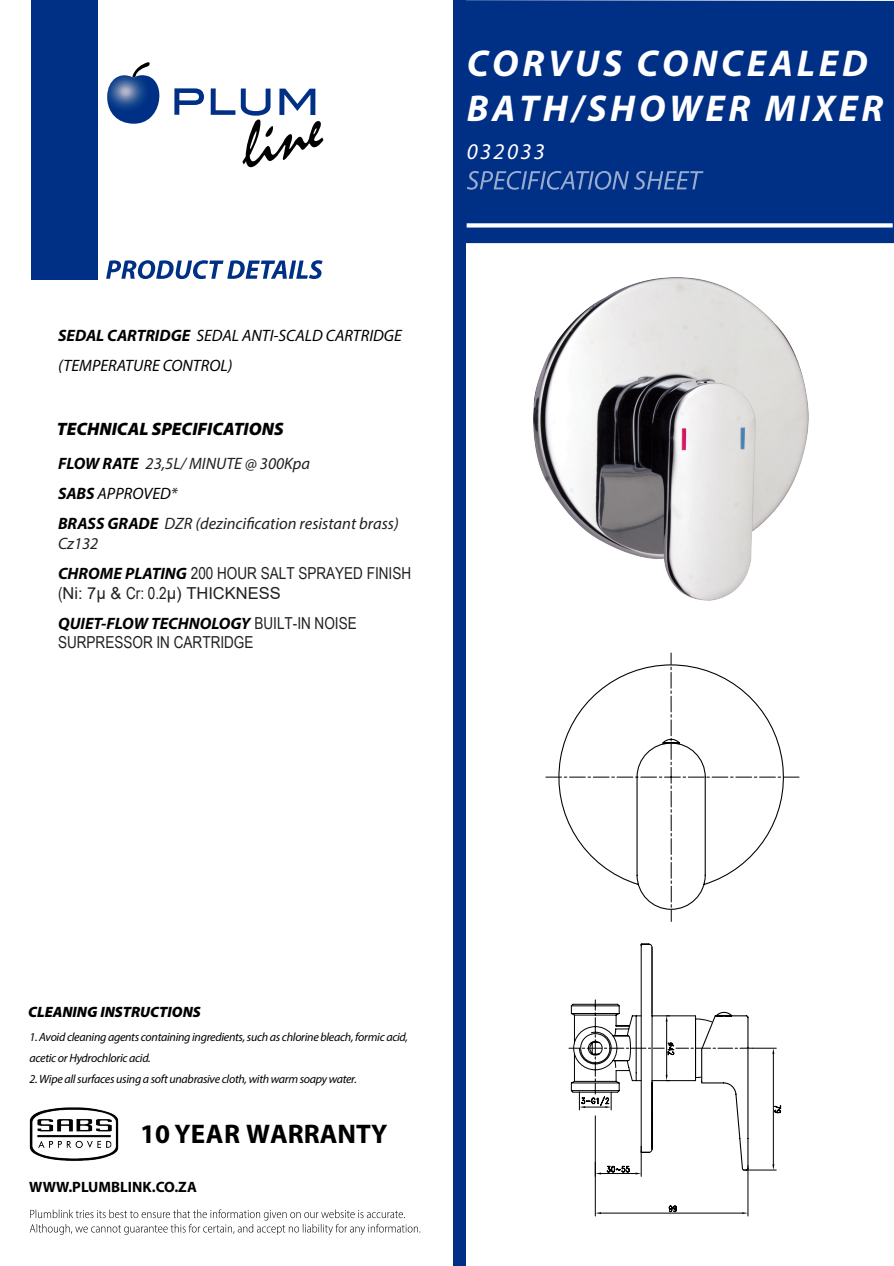
<style>
.page{position:relative;width:894px;height:1266px;background:#fff}
.page>*{position:absolute;margin:0;border:0;box-sizing:border-box;transform-origin:0 0}
.t1{font:italic 700 37.5px/45px "Myriad Pro";letter-spacing:.1em;color:#fff}
.t2{font:700 27px "Myriad Pro";color:#000}
.t3{font:italic 22.5px "Myriad Pro";letter-spacing:.105em;color:#fff}
.t4{font:italic 900 18px "Myriad Pro";color:#000}
.t5{font:italic 16.5px/30px "Myriad Pro";color:#231f20}
.t6{font:italic 16.5px/30px "Myriad Pro";color:#000}
.t7{font:16.5px "Arial Narrow";color:#231f20}
.t8{font:italic 700 16.5px "Myriad Pro";color:#000}
.t9{font:16.5px "Arial";color:#231f20}
.t10{font:italic 900 15px "Myriad Pro";color:#000}
.t11{font:700 15px "Myriad Pro";color:#000}
.t12{font:italic 12px/21px "Myriad Pro";letter-spacing:-.025em;color:#000}
.s1{font-weight:700}
.s2{font-weight:700;color:#000}
.s3{color:#000}
.s4{font-family:"Myriad Pro";font-weight:700;font-style:italic;color:#000}
.s5{font-family:"Arial Narrow"}
.s6{font-family:"Arial Narrow";font-weight:400;font-style:normal;color:#231f20}
</style>
<div class="page">
<div style="left:466px;top:0;width:428px;height:243px;background:#002f86"></div>
<div style="left:453px;top:0;width:13px;height:1265px;background:#002f86"></div>
<svg style="left:467px;top:171px;width:236px;height:19px;background:#2d539b"></svg>
<svg style="left:106px;top:260px;width:217px;height:19px"></svg>
<svg style="left:30px;top:1209px;width:390px;height:26px"></svg>
<svg style="left:174px;top:88px;width:30px;height:27px"></svg>
<svg style="left:211px;top:88px;width:24px;height:27px"></svg>
<svg style="left:241px;top:89px;width:82px;height:78px"></svg>
<svg style="left:107px;top:62px;width:53px;height:62px"></svg>
<div style="left:467px;top:223px;width:425px;height:5px;background:#fff"></div>
<div style="left:31px;top:0;width:66px;height:279px;background:#002f86"></div>
<img style="left:29px;top:1107px;width:90px;height:54px">
<img style="left:534px;top:278px;width:274px;height:323px">
<svg style="left:550px;top:664px;width:239px;height:246px"></svg>
<hr style="left:595px;top:1116px;width:1px;height:100px;background:#000">
<hr style="left:747px;top:1165px;width:1px;height:51px;background:#000">
<hr style="left:601px;top:1213px;width:141px;height:1px;background:#000">
<svg style="left:595px;top:1212px;width:6px;height:2px"></svg>
<svg style="left:742px;top:1212px;width:6px;height:2px"></svg>
<svg style="left:668px;top:1205px;width:9px;height:7px"></svg>
<svg style="left:568px;top:943px;width:213px;height:233px"></svg>
<h1 class="t1" style="left:467px;top:39px;width:418px">CORVUS CONCEALED<br>BATH/SHOWER MIXER</h1>
<h3 class="t3" style="left:467px;top:137px;width:80px">032033</h3>
<h3 class="t6" style="left:58px;top:320px;width:345px"><span class="s1">SEDAL CARTRIDGE</span> SEDAL ANTI-SCALD CARTRIDGE (TEMPERATURE CONTROL)</h3>
<h3 class="t4" style="left:57px;top:417px;width:228px">TECHNICAL SPECIFICATIONS</h3>
<h3 class="t5" style="left:58px;top:448px;width:342px"><span class="s2">FLOW RATE</span> 23,5L/ MINUTE @ 300Kpa<br><span class="s2">SABS</span> <span class="s3">APPROVED</span>*<br><span class="s2">BRASS GRADE</span> DZR (dezincification resistant brass)</h3>
<h3 class="t5" style="left:58px;top:528px;width:42px">Cz132</h3>
<h3 class="t7" style="left:58px;top:561px;width:355px"><span class="s4">CHROME PLATING</span> 200 HOUR SALT SPRAYED FINISH</h3>
<h3 class="t9" style="left:58px;top:581px;width:224px"><span class="s5">(</span>Ni: 7μ &amp; <span class="s5">Cr: 0.2</span>μ) THICKNESS</h3>
<h3 class="t8" style="left:58px;top:612px;width:300px">QUIET-FLOW TECHNOLOGY <span class="s6">BUILT-IN NOISE</span></h3>
<h3 class="t7" style="left:58px;top:630px;width:197px">SURPRESSOR IN CARTRIDGE</h3>
<p class="t10" style="left:28px;top:1002px;width:174px">CLEANING INSTRUCTIONS</p>
<p class="t12" style="left:30px;top:1026px;width:380px">1. Avoid cleaning agents containing ingredients, such as chlorine bleach, formic acid, acetic or Hydrochloric acid.</p>
<p class="t12" style="left:30px;top:1068px;width:329px">2. Wipe all surfaces using a soft unabrasive cloth, with warm soapy water.</p>
<h2 class="t2" style="left:140px;top:1116px;width:249px">10 YEAR WARRANTY</h2>
<p class="t11" style="left:29px;top:1177px;width:169px">WWW.PLUMBLINK.CO.ZA</p>
</div>
